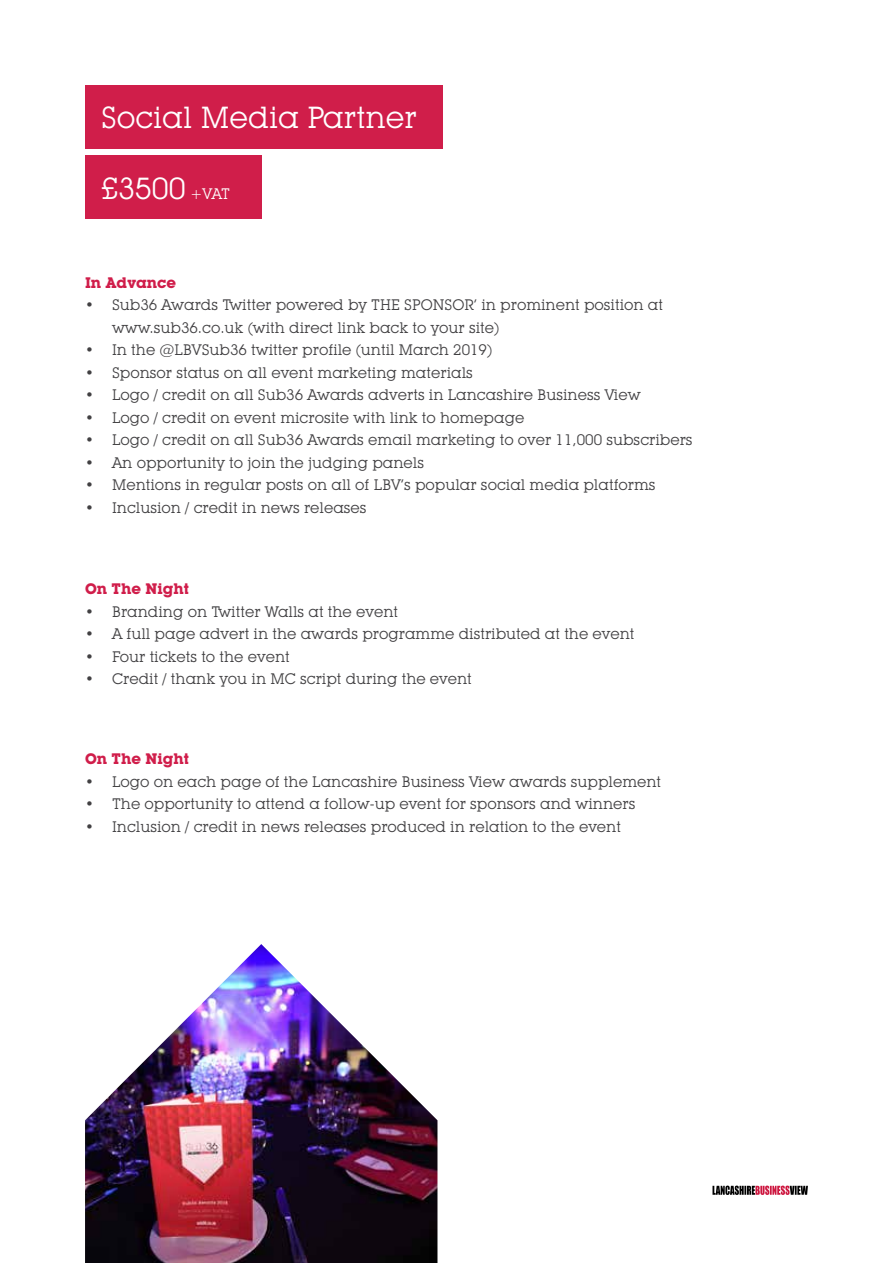
<style>
.page{position:relative;width:893px;height:1263px;background:#fff}
.page>*{position:absolute;margin:0;border:0;box-sizing:border-box;transform-origin:0 0}
.t1{font:30px "Lubalin Graph IT Cby BT";color:#fff}
.t2{font:15px/22.5px "Lubalin Graph IT Cby BT";color:#414042}
.t3{font:700 15px "Lubalin Graph IT Cby BT";color:#d01d4a}
.s1{font-size:15px}
</style>
<div class="page">
<div style="left:85px;top:85px;width:357px;height:64px;background:#d01e4a"></div>
<div style="left:85px;top:155px;width:176px;height:64px;background:#d01e4a"></div>
<img style="left:85px;top:944px;width:352px;height:319px">
<svg style="left:712px;top:1185px;width:96px;height:10px"></svg>
<h1 class="t1" style="left:101px;top:99px;width:317px">Social Media Partner</h1>
<h1 class="t1" style="left:101px;top:170px;width:131px">£3500 <span class="s1">+VAT</span></h1>
<p class="t3" style="left:85px;top:273px;width:93px">In Advance</p>
<p class="t2" style="left:112px;top:294px;width:553px;text-indent:-27px">• Sub36 Awards Twitter powered by THE SPONSOR’ in prominent position at www.sub36.co.uk (with direct link back to your site)</p>
<p class="t2" style="left:85px;top:339px;width:409px">• In the @LBVSub36 twitter profile (until March 2019)</p>
<p class="t2" style="left:85px;top:361px;width:389px">• Sponsor status on all event marketing materials</p>
<p class="t2" style="left:85px;top:384px;width:557px">• Logo / credit on all Sub36 Awards adverts in Lancashire Business View</p>
<p class="t2" style="left:85px;top:406px;width:441px">• Logo / credit on event microsite with link to homepage</p>
<p class="t2" style="left:85px;top:429px;width:609px">• Logo / credit on all Sub36 Awards email marketing to over 11,000 subscribers</p>
<p class="t2" style="left:85px;top:451px;width:341px">• An opportunity to join the judging panels</p>
<p class="t2" style="left:85px;top:474px;width:572px">• Mentions in regular posts on all of LBV’s popular social media platforms</p>
<p class="t2" style="left:85px;top:496px;width:283px">• Inclusion / credit in news releases</p>
<p class="t3" style="left:85px;top:580px;width:106px">On The Night</p>
<p class="t2" style="left:85px;top:600px;width:315px">• Branding on Twitter Walls at the event</p>
<p class="t2" style="left:85px;top:622px;width:551px">• A full page advert in the awards programme distributed at the event</p>
<p class="t2" style="left:85px;top:645px;width:206px">• Four tickets to the event</p>
<p class="t2" style="left:85px;top:667px;width:388px">• Credit / thank you in MC script during the event</p>
<p class="t3" style="left:85px;top:750px;width:106px">On The Night</p>
<p class="t2" style="left:85px;top:770px;width:578px">• Logo on each page of the Lancashire Business View awards supplement</p>
<p class="t2" style="left:85px;top:792px;width:552px">• The opportunity to attend a follow-up event for sponsors and winners</p>
<p class="t2" style="left:85px;top:815px;width:537px">• Inclusion / credit in news releases produced in relation to the event</p>
</div>
